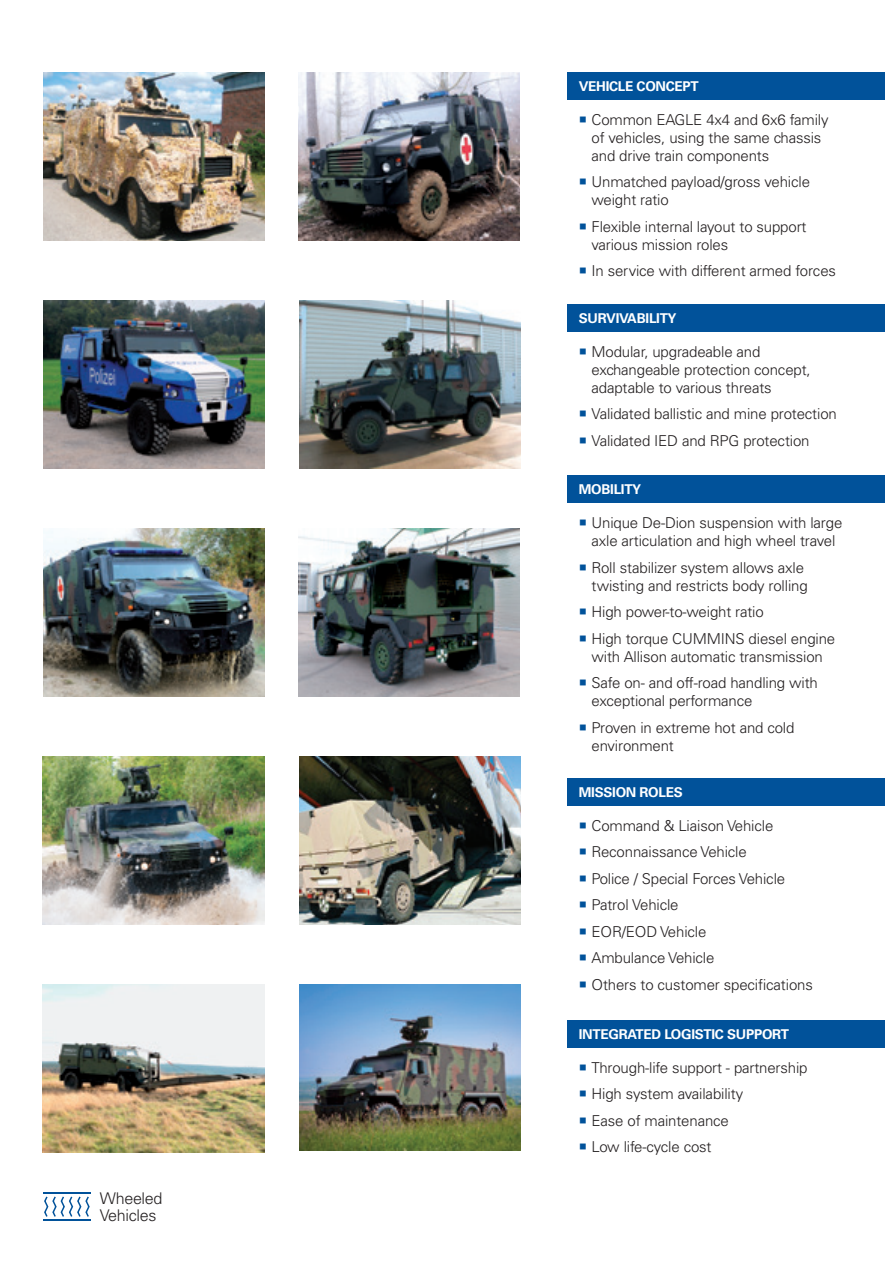
<style>
.page{position:relative;width:885px;height:1263px;background:#fff}
.page>*{position:absolute;margin:0;border:0;box-sizing:border-box;transform-origin:0 0}
.xx{font:300 16.05px "Univers LT Std";letter-spacing:-.02em;color:#231f20}
.t1{font:300 15px/18px "Univers LT Std";letter-spacing:-.01em;color:#231f20}
.titulo_interior_otro{font:700 13.5px "Univers LT Std";letter-spacing:-.02em;color:#fff}
</style>
<div class="page">
<svg style="left:44px;top:1196px;width:46px;height:21px"></svg>
<hr style="left:43px;top:1192px;width:48px;height:1px;background:#01529a">
<hr style="left:43px;top:1219px;width:48px;height:2px;background:#01529a">
<div style="left:567px;top:72px;width:317px;height:28px;background:#01529a"></div>
<div style="left:567px;top:304px;width:317px;height:28px;background:#01529a"></div>
<div style="left:567px;top:476px;width:317px;height:27px;background:#01529a"></div>
<div style="left:567px;top:778px;width:317px;height:28px;background:#01529a"></div>
<div style="left:567px;top:1020px;width:317px;height:27px;background:#01529a"></div>
<img style="left:299px;top:984px;width:222px;height:167px">
<img style="left:43px;top:984px;width:221px;height:168px">
<img style="left:299px;top:756px;width:222px;height:168px">
<img style="left:43px;top:756px;width:221px;height:168px">
<img style="left:43px;top:300px;width:221px;height:168px">
<img style="left:299px;top:300px;width:222px;height:168px">
<img style="left:298px;top:528px;width:222px;height:168px">
<img style="left:43px;top:528px;width:221px;height:168px">
<img style="left:298px;top:72px;width:222px;height:168px">
<img style="left:43px;top:72px;width:221px;height:168px">
<p class="xx" style="left:100px;top:1188px;width:64px">Wheeled</p>
<p class="xx" style="left:100px;top:1205px;width:58px">Vehicles</p>
<p class="titulo_interior_otro" style="left:578px;top:78px;width:121px">VEHICLE CONCEPT</p>
<p class="t1" style="left:591px;top:110px;width:238px">Common EAGLE 4x4 and 6x6 family of vehicles, using the same chassis and drive train components</p>
<p class="t1" style="left:591px;top:173px;width:220px">Unmatched payload/gross vehicle weight ratio</p>
<p class="t1" style="left:591px;top:217px;width:216px">Flexible internal layout to support various mission roles</p>
<p class="t1" style="left:591px;top:262px;width:246px">In service with different armed forces</p>
<p class="titulo_interior_otro" style="left:578px;top:310px;width:99px">SURVIVABILITY</p>
<p class="t1" style="left:591px;top:342px;width:221px">Modular, upgradeable and exchangeable protection concept, adaptable to various threats</p>
<p class="t1" style="left:591px;top:405px;width:247px">Validated ballistic and mine protection</p>
<p class="t1" style="left:591px;top:431px;width:219px">Validated IED and RPG protection</p>
<p class="titulo_interior_otro" style="left:578px;top:482px;width:64px">MOBILITY</p>
<p class="t1" style="left:591px;top:514px;width:252px">Unique De-Dion suspension with large axle articulation and high wheel travel</p>
<p class="t1" style="left:591px;top:558px;width:218px">Roll stabilizer system allows axle twisting and restricts body rolling</p>
<p class="t1" style="left:591px;top:603px;width:174px">High power-to-weight ratio</p>
<p class="t1" style="left:591px;top:629px;width:245px">High torque CUMMINS diesel engine with Allison automatic transmission</p>
<p class="t1" style="left:591px;top:674px;width:228px">Safe on- and off-road handling with exceptional performance</p>
<p class="t1" style="left:591px;top:718px;width:204px">Proven in extreme hot and cold environment</p>
<p class="titulo_interior_otro" style="left:578px;top:784px;width:105px">MISSION ROLES</p>
<p class="t1" style="left:591px;top:816px;width:183px">Command &amp; Liaison Vehicle</p>
<p class="t1" style="left:591px;top:843px;width:157px">Reconnaissance Vehicle</p>
<p class="t1" style="left:591px;top:869px;width:195px">Police / Special Forces Vehicle</p>
<p class="t1" style="left:591px;top:896px;width:89px">Patrol Vehicle</p>
<p class="t1" style="left:591px;top:922px;width:116px">EOR/EOD Vehicle</p>
<p class="t1" style="left:591px;top:949px;width:124px">Ambulance Vehicle</p>
<p class="t1" style="left:591px;top:975px;width:223px">Others to customer specifications</p>
<p class="titulo_interior_otro" style="left:578px;top:1026px;width:212px">INTEGRATED LOGISTIC SUPPORT</p>
<p class="t1" style="left:591px;top:1058px;width:217px">Through-life support - partnership</p>
<p class="t1" style="left:591px;top:1085px;width:153px">High system availability</p>
<p class="t1" style="left:591px;top:1111px;width:139px">Ease of maintenance</p>
<p class="t1" style="left:591px;top:1138px;width:121px">Low life-cycle cost</p>
</div>
